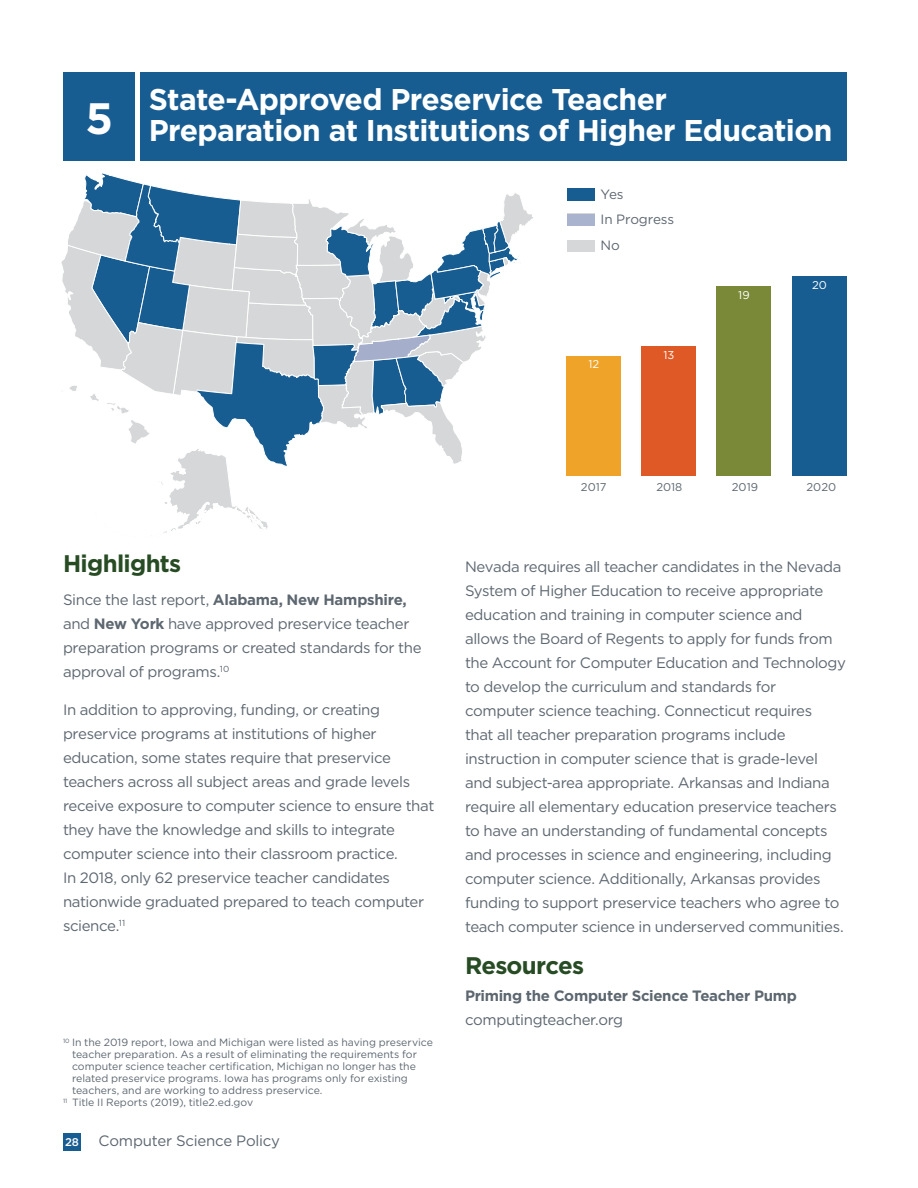
<style>
.page{position:relative;width:918px;height:1188px;background:#fff}
.page>*{position:absolute;margin:0;border:0;box-sizing:border-box;transform-origin:0 0}
.policy_number{font:700 43.95px "Gotham";color:#fff}
.Head_1{font:700 30px "Gotham";letter-spacing:-.02em;color:#fff}
.Head_2{font:700 24px "Gotham";letter-spacing:-.03em;color:#274c24}
.Body{font:15px/24px "Gotham";letter-spacing:-.025em;color:#5d6770}
.Head3small{font:700 15px "Gotham";letter-spacing:-.02em;color:#5d6770}
.Table_body{font:13.5px "Gotham";letter-spacing:-.01em;color:#5d6770}
.t1{font:11.25px "Gotham";color:#5d6770}
.t2{font:11.25px "Gotham";color:#fff}
.t3{font:500 11.25px "Gotham";color:#fff}
.Footnote{font:10.5px/12px "Gotham";color:#5d6770}
.s1{font-weight:700}
</style>
<div class="page">
<div style="left:63px;top:1133px;width:18px;height:18px;background:#185d92"></div>
<svg style="left:61px;top:174px;width:472px;height:359px"></svg>
<div style="left:566px;top:356px;width:54px;height:120px;background:#f0a329"></div>
<div style="left:641px;top:346px;width:55px;height:130px;background:#de5926"></div>
<div style="left:717px;top:286px;width:54px;height:190px;background:#798938"></div>
<div style="left:792px;top:276px;width:54px;height:200px;background:#185d92"></div>
<div style="left:140px;top:72px;width:706px;height:89px;background:#185d92"></div>
<div style="left:63px;top:72px;width:72px;height:89px;background:#185d92"></div>
<div style="left:567px;top:188px;width:28px;height:12px;background:#185d92"></div>
<div style="left:567px;top:213px;width:28px;height:12px;background:#d5d7d8"></div>
<div style="left:567px;top:189px;width:28px;height:12px;background:#185d92"></div>
<div style="left:567px;top:214px;width:28px;height:12px;background:#aab3ce"></div>
<div style="left:567px;top:240px;width:28px;height:12px;background:#d5d7d8"></div>
<h1 class="policy_number" style="left:95px;top:79px;width:20px">1</h1>
<p class="policy_number" style="left:86px;top:89px;width:29px">5</p>
<p class="Head_1" style="left:149px;top:79px;width:520px">State-Approved Preservice Teacher</p>
<p class="Head_1" style="left:149px;top:111px;width:685px">Preparation at Institutions of Higher Education</p>
<p class="Table_body" style="left:601px;top:185px;width:25px">Yes</p>
<p class="Table_body" style="left:601px;top:211px;width:75px">In Progress</p>
<p class="Table_body" style="left:601px;top:236px;width:21px">No</p>
<p class="t2" style="left:588px;top:357px;width:12px">12</p>
<p class="t2" style="left:663px;top:348px;width:12px">13</p>
<p class="t2" style="left:738px;top:288px;width:13px">19</p>
<p class="t2" style="left:812px;top:278px;width:16px">20</p>
<p class="t1" style="left:581px;top:480px;width:27px">2017</p>
<p class="t1" style="left:656px;top:480px;width:27px">2018</p>
<p class="t1" style="left:732px;top:480px;width:28px">2019</p>
<p class="t1" style="left:807px;top:480px;width:31px">2020</p>
<p class="Head_2" style="left:63px;top:548px;width:120px">Highlights</p>
<p class="Body" style="left:63px;top:588px;width:360px">Since the last report, <span class="s1">Alabama, New Hampshire, </span>and <span class="s1">New York</span> have approved preservice teacher preparation programs or created standards for the approval of programs.<sup>10</sup></p>
<p class="Body" style="left:63px;top:697px;width:373px">In addition to approving, funding, or creating preservice programs at institutions of higher education, some states require that preservice teachers across all subject areas and grade levels receive exposure to computer science to ensure that they have the knowledge and skills to integrate computer science into their classroom practice.<br>In 2018, only 62 preservice teacher candidates nationwide graduated prepared to teach computer science.<sup>11</sup></p>
<p class="Footnote" style="left:72px;top:1036px;width:362px;text-indent:-9px"><sup>10</sup> In the 2019 report, Iowa and Michigan were listed as having preservice teacher preparation. As a result of eliminating the requirements for computer science teacher certification, Michigan no longer has the related preservice programs. Iowa has programs only for existing teachers, and are working to address preservice.</p>
<p class="Footnote" style="left:63px;top:1096px;width:192px"><sup>11</sup> Title II Reports (2019), title2.ed.gov</p>
<p class="t3" style="left:65px;top:1135px;width:15px">28</p>
<p class="Body" style="left:99px;top:1128px;width:183px">Computer Science Policy</p>
<p class="Body" style="left:465px;top:555px;width:383px">Nevada requires all teacher candidates in the Nevada System of Higher Education to receive appropriate education and training in computer science and allows the Board of Regents to apply for funds from the Account for Computer Education and Technology to develop the curriculum and standards for computer science teaching. Connecticut requires<br>that all teacher preparation programs include instruction in computer science that is grade-level and subject-area appropriate. Arkansas and Indiana require all elementary education preservice teachers to have an understanding of fundamental concepts and processes in science and engineering, including computer science. Additionally, Arkansas provides funding to support preservice teachers who agree to teach computer science in underserved communities.</p>
<p class="Head_2" style="left:465px;top:950px;width:121px">Resources</p>
<p class="Head3small" style="left:465px;top:986px;width:334px">Priming the Computer Science Teacher Pump</p>
<p class="Body" style="left:465px;top:1008px;width:160px">computingteacher.org</p>
</div>
